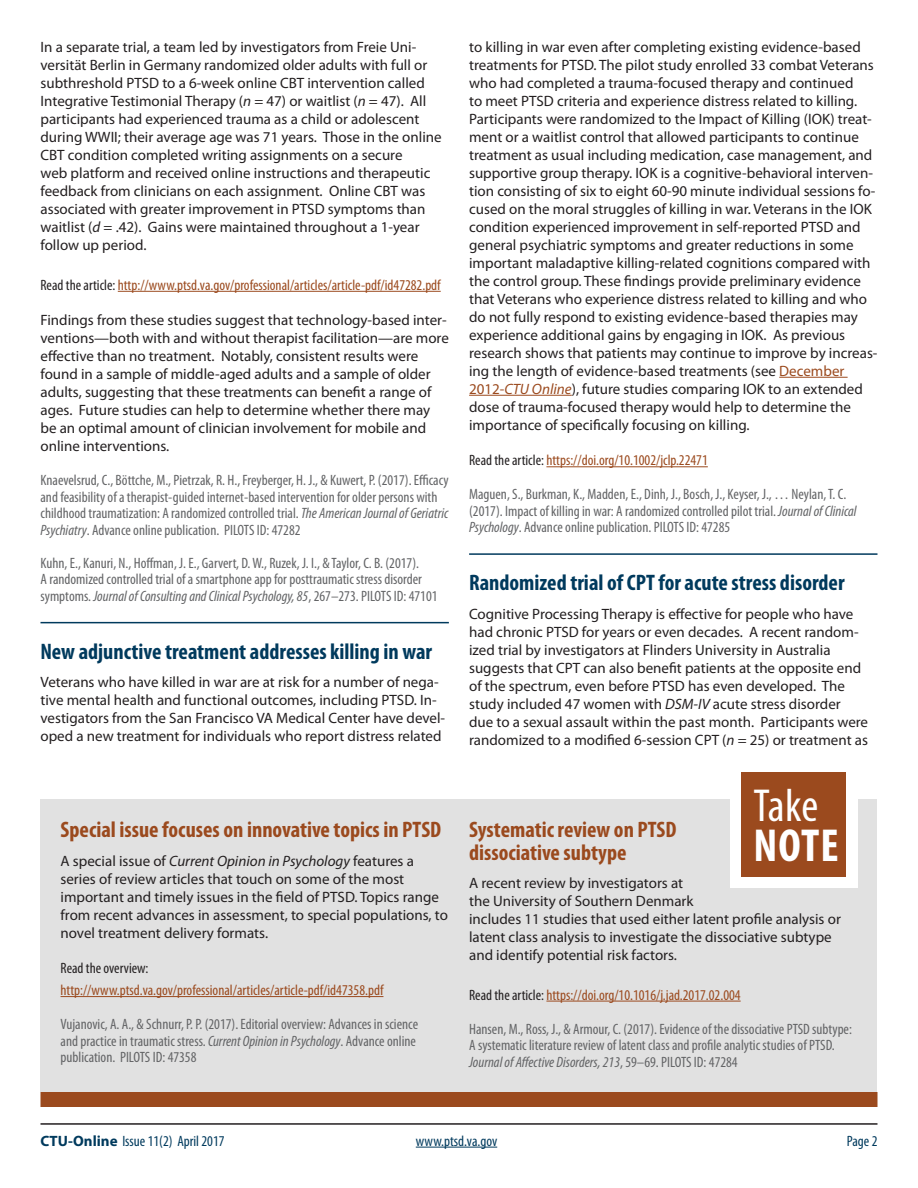
<style>
.page{position:relative;width:918px;height:1188px;background:#fff}
.page>*{position:absolute;margin:0;border:0;box-sizing:border-box;transform-origin:0 0}
.t1{font:condensed 46.5px/40.2px "Myriad Pro";color:#fff}
.t2{font:700 condensed 22.5px "Myriad Pro";color:#003a5d}
.t3{font:700 condensed 22.5px/22.5px "Myriad Pro";color:#9b4a1e}
.t4{font:15px/18px "Myriad Pro";color:#231f20}
.t5{font:condensed 15px/16.5px "Myriad Pro";color:#636466}
.t6{font:condensed 15px/21.6px "Myriad Pro";color:#9b4a1e}
.t7{font:condensed 15px "Myriad Pro";color:#003a5d}
.s1{font-style:italic}
.s2{color:#231f20}
.s3{color:#9b4a1e}
.s4{font-style:italic;color:#9b4a1e}
.s5{font-weight:700}
.s6{font-weight:700;font-stretch:normal}
</style>
<div class="page">
<hr style="left:416px;top:1147px;width:81px;height:1px;background:#003a5d">
<hr style="left:40px;top:1123px;width:838px;height:2px;background:#231f20">
<div style="left:40px;top:799px;width:838px;height:293px;background:#e1e1e1"></div>
<hr style="left:61px;top:996px;width:322px;height:1px;background:#9b4a1e">
<hr style="left:546px;top:1001px;width:195px;height:1px;background:#9b4a1e">
<div style="left:41px;top:1092px;width:837px;height:15px;background:#9b4a1e"></div>
<div style="left:730px;top:761px;width:127px;height:127px;background:#fff"></div>
<div style="left:742px;top:772px;width:104px;height:105px;background:#9b4a1e"></div>
<hr style="left:118px;top:291px;width:323px;height:1px;background:#9b4a1e">
<hr style="left:40px;top:622px;width:409px;height:1px;background:#003a5d">
<hr style="left:779px;top:377px;width:69px;height:1px;background:#9b4a1e">
<hr style="left:469px;top:395px;width:103px;height:1px;background:#9b4a1e">
<hr style="left:546px;top:466px;width:162px;height:1px;background:#9b4a1e">
<hr style="left:469px;top:553px;width:409px;height:2px;background:#003a5d">
<p class="t4" style="left:40px;top:37px;width:403px">In a separate trial, a team led by investigators from Freie Uni&shy;versität Berlin in Germany randomized older adults with full or subthreshold PTSD to a 6-week online CBT intervention called Integrative Testimonial Therapy (<span class="s1">n</span> = 47) or waitlist (<span class="s1">n</span> = 47). All participants had experienced trauma as a child or adolescent during WWII; their average age was 71 years. Those in the online CBT condition completed writing assignments on a secure<br>web platform and received online instructions and therapeutic feedback from clinicians on each assignment. Online CBT was associated with greater improvement in PTSD symptoms than waitlist (<span class="s1">d</span> = .42). Gains were maintained throughout a 1-year follow up period.</p>
<p class="t6" style="left:40px;top:274px;width:402px"><span class="s2">Read the article:</span> http://www.ptsd.va.gov/professional/articles/article-pdf/id47282.pdf</p>
<p class="t4" style="left:40px;top:311px;width:410px">Findings from these studies suggest that technology-based inter&shy;ventions—both with and without therapist facilitation—are more effective than no treatment. Notably, consistent results were found in a sample of middle-aged adults and a sample of older adults, suggesting that these treatments can benefit a range of ages. Future studies can help to determine whether there may be an optimal amount of clinician involvement for mobile and online interventions.</p>
<p class="t5" style="left:40px;top:472px;width:410px">Knaevelsrud, C., Böttche, M., Pietrzak, R. H., Freyberger, H. J., &amp; Kuwert, P. (2017). Efficacy and feasibility of a therapist-guided internet-based intervention for older persons with childhood traumatization: A randomized controlled trial. <span class="s1">The American Journal of Geriatric Psychiatry</span>. Advance online publication. PILOTS ID: 47282</p>
<p class="t5" style="left:40px;top:555px;width:399px">Kuhn, E., Kanuri, N., Hoffman, J. E., Garvert, D. W., Ruzek, J. I., &amp; Taylor, C. B. (2017).<br>A randomized controlled trial of a smartphone app for posttraumatic stress disorder symptoms. <span class="s1">Journal of Consulting and Clinical Psychology, 85</span>, 267–273. PILOTS ID: 47101</p>
<h3 class="t2" style="left:40px;top:637px;width:393px">New adjunctive treatment addresses killing in war</h3>
<p class="t4" style="left:40px;top:673px;width:406px">Veterans who have killed in war are at risk for a number of nega&shy;tive mental health and functional outcomes, including PTSD. In&shy;vestigators from the San Francisco VA Medical Center have devel&shy;oped a new treatment for individuals who report distress related</p>
<h4 class="t3" style="left:61px;top:818px;width:382px">Special issue focuses on innovative topics in PTSD</h4>
<p class="t4" style="left:61px;top:852px;width:389px">A special issue of <span class="s1">Current Opinion in Psychology</span> features a series of review articles that touch on some of the most important and timely issues in the field of PTSD. Topics range from recent advances in assessment, to special populations, to novel treatment delivery formats.</p>
<p class="t6" style="left:61px;top:958px;width:324px"><span class="s2">Read the overview: </span>http://www.ptsd.va.gov/professional/articles/article-pdf/id47358.pdf</p>
<p class="t5" style="left:61px;top:1016px;width:359px">Vujanovic, A. A., &amp; Schnurr, P. P. (2017). Editorial overview: Advances in science and practice in traumatic stress. <span class="s1">Current Opinion in Psychology</span>. Advance online publication. PILOTS ID: 47358</p>
<p class="t4" style="left:469px;top:37px;width:410px">to killing in war even after completing existing evidence-based treatments for PTSD. The pilot study enrolled 33 combat Veterans who had completed a trauma-focused therapy and continued<br>to meet PTSD criteria and experience distress related to killing.<br>Participants were randomized to the Impact of Killing (IOK) treat&shy;ment or a waitlist control that allowed participants to continue treatment as usual including medication, case management, and supportive group therapy. IOK is a cognitive-behavioral interven&shy;tion consisting of six to eight 60-90 minute individual sessions fo&shy;cused on the moral struggles of killing in war. Veterans in the IOK condition experienced improvement in self-reported PTSD and general psychiatric symptoms and greater reductions in some important maladaptive killing-related cognitions compared with the control group. These findings provide preliminary evidence that Veterans who experience distress related to killing and who do not fully respond to existing evidence-based therapies may experience additional gains by engaging in IOK. As previous research shows that patients may continue to improve by increas&shy;ing the length of evidence-based treatments (see <span class="s3">December 2012-</span><span class="s4">CTU Online</span>), future studies comparing IOK to an extended dose of trauma-focused therapy would help to determine the importance of specifically focusing on killing.</p>
<p class="t6" style="left:469px;top:449px;width:240px"><span class="s2">Read the article:</span> https://doi.org/10.1002/jclp.22471</p>
<p class="t5" style="left:469px;top:486px;width:389px">Maguen, S., Burkman, K., Madden, E., Dinh, J., Bosch, J., Keyser, J., … Neylan, T. C. (2017). Impact of killing in war: A randomized controlled pilot trial. <span class="s1">Journal of Clinical<br>Psychology</span>. Advance online publication. PILOTS ID: 47285</p>
<h3 class="t2" style="left:469px;top:568px;width:377px">Randomized trial of CPT for acute stress disorder</h3>
<p class="t4" style="left:469px;top:604px;width:401px">Cognitive Processing Therapy is effective for people who have had chronic PTSD for years or even decades. A recent random&shy;ized trial by investigators at Flinders University in Australia suggests that CPT can also benefit patients at the opposite end of the spectrum, even before PTSD has even developed. The study included 47 women with <span class="s1">DSM-IV</span> acute stress disorder due to a sexual assault within the past month. Participants were randomized to a modified 6-session CPT (<span class="s1">n</span> = 25) or treatment as</p>
<h3 class="t1" style="left:753px;top:785px;width:87px">Take<br><span class="s5">NOTE</span></h3>
<h4 class="t3" style="left:469px;top:818px;width:209px">Systematic review on PTSD dissociative subtype</h4>
<p class="t4" style="left:469px;top:874px;width:373px">A recent review by investigators at<br>the University of Southern Denmark<br>includes 11 studies that used either latent profile analysis or latent class analysis to investigate the dissociative subtype and identify potential risk factors.</p>
<p class="t6" style="left:469px;top:984px;width:273px"><span class="s2">Read the article:</span> https://doi.org/10.1016/j.jad.2017.02.004</p>
<p class="t5" style="left:469px;top:1020px;width:384px">Hansen, M., Ross, J., &amp; Armour, C. (2017). Evidence of the dissociative PTSD subtype:<br>A systematic literature review of latent class and profile analytic studies of PTSD.<br><span class="s1">Journal of Affective Disorders, 213</span>, 59–69. PILOTS ID: 47284</p>
<p class="t7" style="left:40px;top:1132px;width:186px"><span class="s6">CTU-Online</span> Issue 11(2) April 2017</p>
<p class="t7" style="left:416px;top:1132px;width:83px">www.ptsd.va.gov</p>
<p class="t7" style="left:847px;top:1132px;width:32px">Page 2</p>
</div>
